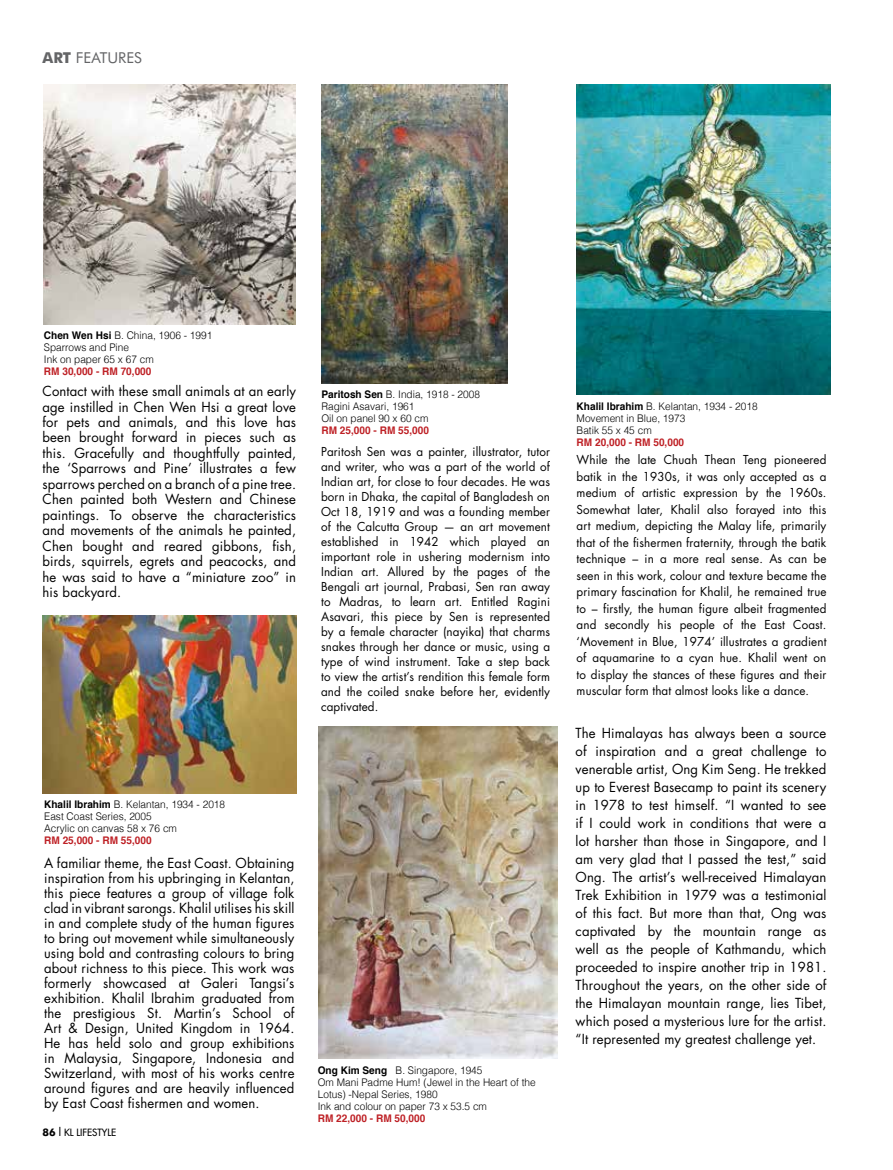
<style>
.page{position:relative;width:893px;height:1170px;background:#fff}
.page>*{position:absolute;margin:0;border:0;box-sizing:border-box;transform-origin:0 0}
.t1{font:15px "Futura BT";color:#646567}
.t2{font:13.5px/18px "Futura";letter-spacing:.01em;color:#000;text-align:justify}
.t3{font:12px/15px "Futura";letter-spacing:.01em;color:#000;text-align:justify}
.t4{font:300 10.5px/12px "Helvetica";color:#000;scale:.96 1}
.t5{font:700 10.5px "Helvetica";color:#be2025;scale:.96 1}
.t6{font:9.75px "Futura";color:#000}
.s1{font-weight:700}
.s2{font-family:"Futura BT";font-weight:700;font-size:10.5px}
.s3{font-size:10.5px}
</style>
<div class="page">
<img style="left:43px;top:84px;width:253px;height:240px">
<img style="left:43px;top:615px;width:253px;height:178px">
<img style="left:321px;top:84px;width:186px;height:299px">
<img style="left:577px;top:84px;width:253px;height:310px">
<img style="left:318px;top:726px;width:239px;height:332px">
<p class="t1" style="left:43px;top:49px;width:101px"><span class="s1">ART</span> FEATURES</p>
<p class="t4" style="left:44px;top:328px;width:177px"><span class="s1">Chen Wen Hsi</span> B. China, 1906 - 1991<br>Sparrows and Pine<br>Ink on paper 65 x 67 cm</p>
<p class="t5" style="left:44px;top:363px;width:114px">RM 30,000 - RM 70,000</p>
<p class="t2" style="left:43px;top:383px;width:255px;line-height:15.5px">Contact with these small animals at an early age instilled in Chen Wen Hsi a great love for pets and animals, and this love has been brought forward in pieces such as this. Gracefully and thoughtfully painted, the ‘Sparrows and Pine’ illustrates a few sparrows perched on a branch of a pine tree.<br>Chen painted both Western and Chinese paintings. To observe the characteristics and movements of the animals he painted, Chen bought and reared gibbons, fish, birds, squirrels, egrets and peacocks, and he was said to have a “miniature zoo” in his backyard.</p>
<p class="t4" style="left:321px;top:387px;width:167px"><span class="s1">Paritosh Sen</span> B. India, 1918 - 2008<br>Ragini Asavari, 1961<br>Oil on panel 90 x 60 cm</p>
<p class="t5" style="left:321px;top:421px;width:114px">RM 25,000 - RM 55,000</p>
<p class="t3" style="left:321px;top:444px;width:230px">Paritosh Sen was a painter, illustrator, tutor and writer, who was a part of the world of Indian art, for close to four decades. He was born in Dhaka, the capital of Bangladesh on Oct 18, 1919 and was a founding member of the Calcutta Group — an art movement established in 1942 which played an important role in ushering modernism into Indian art. Allured by the pages of the Bengali art journal, Prabasi, Sen ran away to Madras, to learn art. Entitled Ragini Asavari, this piece by Sen is represented by a female character (nayika) that charms snakes through her dance or music, using a type of wind instrument. Take a step back to view the artist’s rendition this female form and the coiled snake before her, evidently captivated.</p>
<p class="t4" style="left:44px;top:797px;width:190px"><span class="s1">Khalil Ibrahim</span> B. Kelantan, 1934 - 2018<br>East Coast Series, 2005<br>Acrylic on canvas 58 x 76 cm</p>
<p class="t5" style="left:44px;top:831px;width:114px">RM 25,000 - RM 55,000</p>
<p class="t2" style="left:44px;top:855px;width:252px;line-height:15px">A familiar theme, the East Coast. Obtaining inspiration from his upbringing in Kelantan, this piece features a group of village folk clad in vibrant sarongs. Khalil utilises his skill in and complete study of the human figures to bring out movement while simultaneously using bold and contrasting colours to bring about richness to this piece. This work was formerly showcased at Galeri Tangsi’s exhibition. Khalil Ibrahim graduated from the prestigious St. Martin’s School of Art &amp; Design, United Kingdom in 1964.<br>He has held solo and group exhibitions in Malaysia, Singapore, Indonesia and Switzerland, with most of his works centre around figures and are heavily influenced by East Coast fishermen and women.</p>
<p class="t6" style="left:43px;top:1125px;width:75px"><span class="s2">86</span> <span class="s3">l</span> KL LIFESTYLE</p>
<p class="t4" style="left:318px;top:1063px;width:228px"><span class="s1">Ong Kim Seng</span> B. Singapore, 1945<br>Om Mani Padme Hum! (Jewel in the Heart of the Lotus) -Nepal Series, 1980<br>Ink and colour on paper 73 x 53.5 cm</p>
<p class="t5" style="left:318px;top:1109px;width:114px">RM 22,000 - RM 50,000</p>
<p class="t4" style="left:577px;top:399px;width:190px"><span class="s1">Khalil Ibrahim</span> B. Kelantan, 1934 - 2018<br>Movement in Blue, 1973<br>Batik 55 x 45 cm</p>
<p class="t5" style="left:577px;top:433px;width:114px">RM 20,000 - RM 50,000</p>
<p class="t3" style="left:577px;top:451px;width:251px;line-height:16.5px">While the late Chuah Thean Teng pioneered batik in the 1930s, it was only accepted as a medium of artistic expression by the 1960s.<br>Somewhat later, Khalil also forayed into this art medium, depicting the Malay life, primarily that of the fishermen fraternity, through the batik technique – in a more real sense. As can be seen in this work, colour and texture became the primary fascination for Khalil, he remained true to – firstly, the human figure albeit fragmented and secondly his people of the East Coast. ‘Movement in Blue, 1974’ illustrates a gradient of aquamarine to a cyan hue. Khalil went on to display the stances of these figures and their muscular form that almost looks like a dance.</p>
<p class="t2" style="left:576px;top:724px;width:252px">The Himalayas has always been a source of inspiration and a great challenge to venerable artist, Ong Kim Seng. He trekked up to Everest Basecamp to paint its scenery in 1978 to test himself. “I wanted to see if I could work in conditions that were a lot harsher than those in Singapore, and I am very glad that I passed the test,” said Ong. The artist’s well-received Himalayan Trek Exhibition in 1979 was a testimonial of this fact. But more than that, Ong was captivated by the mountain range as well as the people of Kathmandu, which proceeded to inspire another trip in 1981.<br>Throughout the years, on the other side of the Himalayan mountain range, lies Tibet, which posed a mysterious lure for the artist. “It represented my greatest challenge yet.</p>
</div>
